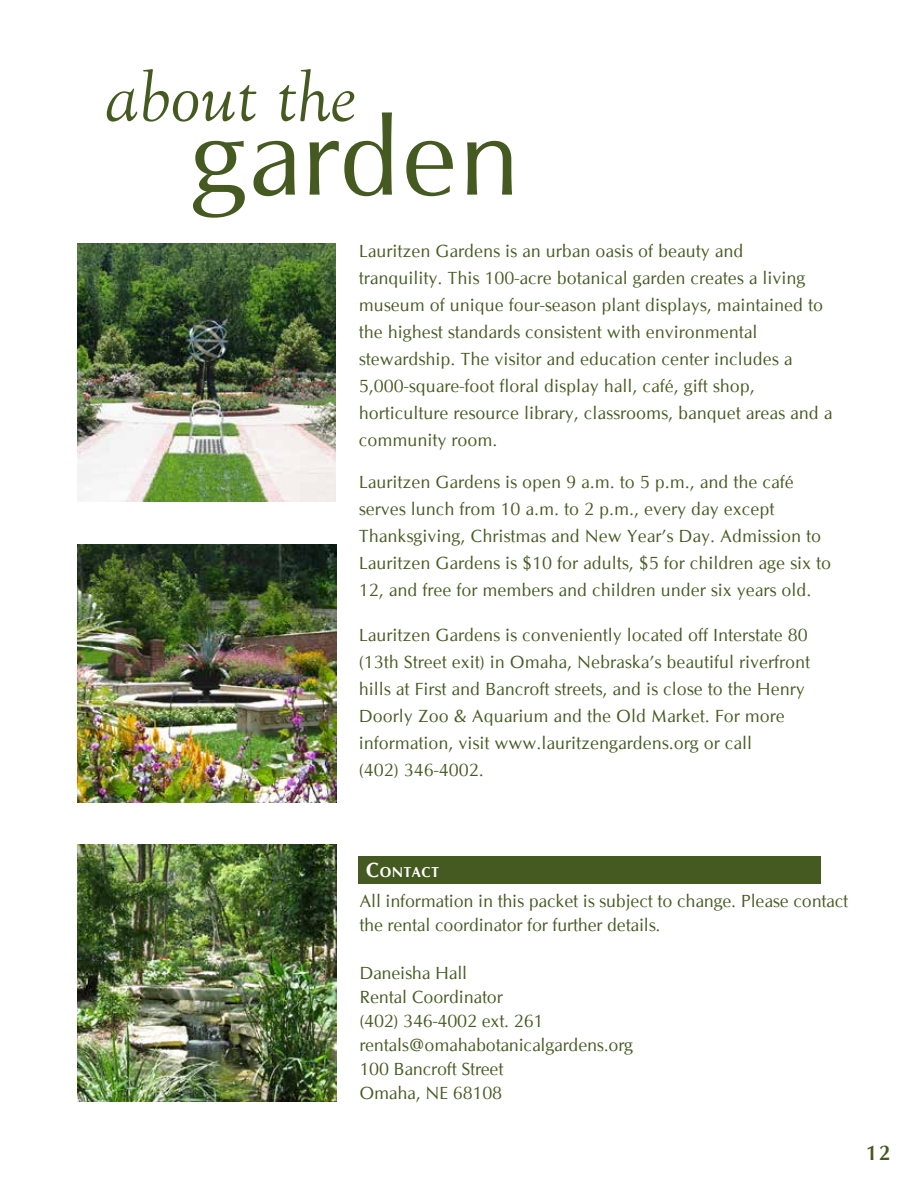
<style>
.page{position:relative;width:918px;height:1188px;background:#fff}
.page>*{position:absolute;margin:0;border:0;box-sizing:border-box;transform-origin:0 0}
.t1{font:112.5px "Oklahoma";color:#455a21}
.t2{font:italic 75px "Goudy Old Style T";color:#455a21}
.t3{font:700 21px "Oklahoma";color:#455a21}
.t4{font:18px/27px "Oklahoma";color:#455a21}
.t5{font:700 14.7px "Oklahoma";color:#fff}
.s1{font-size:21px}
</style>
<div class="page">
<div style="left:359px;top:856px;width:462px;height:28px;background:#455a21"></div>
<img style="left:77px;top:544px;width:259px;height:259px">
<img style="left:77px;top:845px;width:259px;height:256px">
<img style="left:77px;top:243px;width:258px;height:258px">
<h2 class="t2" style="left:105px;top:56px;width:253px">about the</h2>
<h1 class="t1" style="left:191px;top:92px;width:331px">garden</h1>
<p class="t4" style="left:359px;top:238px;width:475px">Lauritzen Gardens is an urban oasis of beauty and<br>tranquility. This 100-acre botanical garden creates a living museum of unique four-season plant displays, maintained to the highest standards consistent with environmental stewardship. The visitor and education center includes a 5,000-square-foot floral display hall, café, gift shop, horticulture resource library, classrooms, banquet areas and a community room.</p>
<p class="t4" style="left:359px;top:468px;width:474px">Lauritzen Gardens is open 9 a.m. to 5 p.m., and the café serves lunch from 10 a.m. to 2 p.m., every day except Thanksgiving, Christmas and New Year’s Day. Admission to Lauritzen Gardens is $10 for adults, $5 for children age six to 12, and free for members and children under six years old.</p>
<p class="t4" style="left:359px;top:621px;width:453px">Lauritzen Gardens is conveniently located off Interstate 80 (13th Street exit) in Omaha, Nebraska’s beautiful riverfront hills at First and Bancroft streets, and is close to the Henry Doorly Zoo &amp; Aquarium and the Old Market. For more information, visit www.lauritzengardens.org or call<br>(402) 346-4002.</p>
<p class="t5" style="left:366px;top:864px;width:75px"><span class="s1">C</span>ONTACT</p>
<p class="t4" style="left:359px;top:889px;width:490px;line-height:24px">All information in this packet is subject to change. Please contact the rental coordinator for further details.</p>
<p class="t4" style="left:359px;top:961px;width:275px;line-height:24px">Daneisha Hall<br>Rental Coordinator<br>(402) 346-4002 ext. 261 rentals@omahabotanicalgardens.org<br>100 Bancroft Street<br>Omaha, NE 68108</p>
<p class="t3" style="left:866px;top:1141px;width:26px">12</p>
</div>
